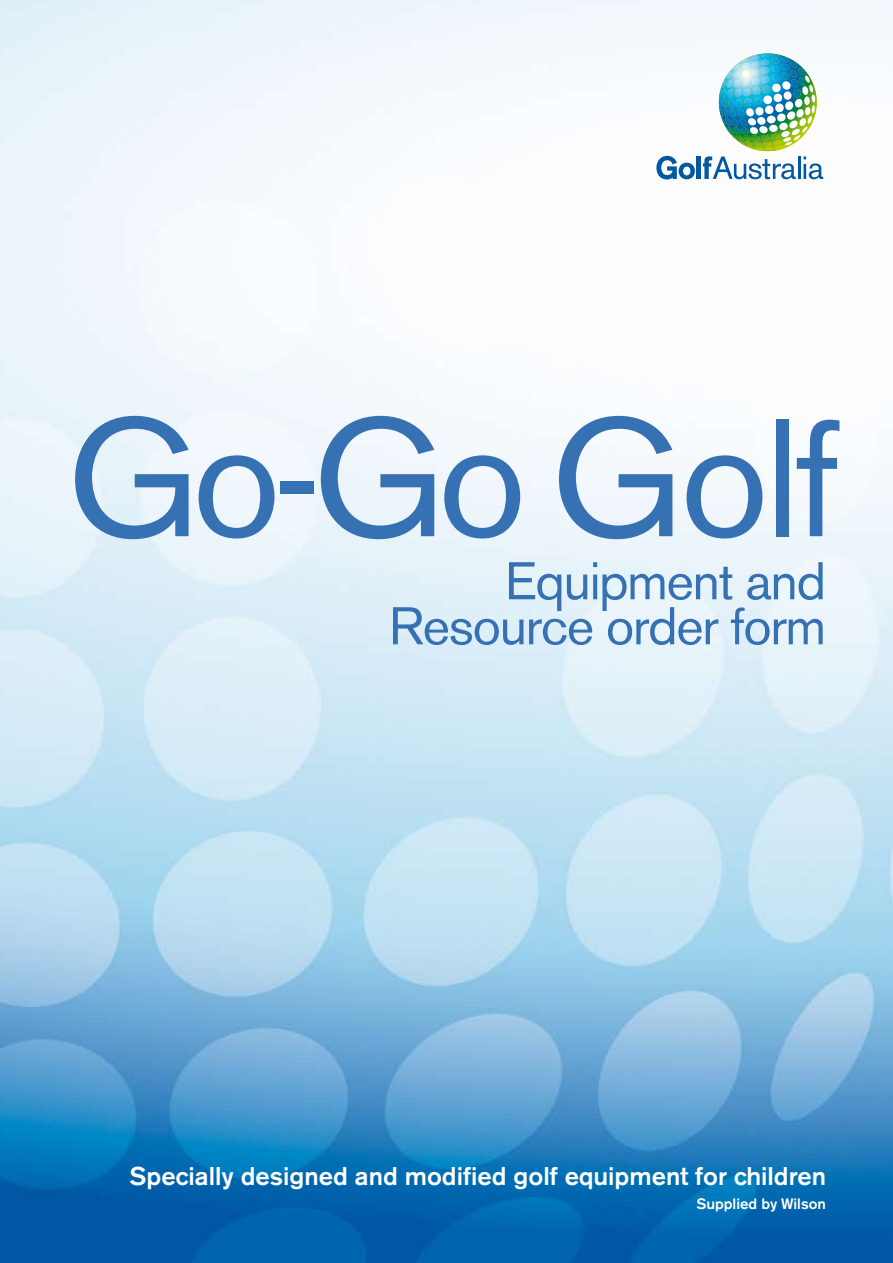
<style>
.page{position:relative;width:893px;height:1263px;background:#fff}
.page>*{position:absolute;margin:0;border:0;box-sizing:border-box;transform-origin:0 0}
.t1{font:166.2px "Akzidenz Grotesk BE";letter-spacing:-.025em;color:#3671b3}
.t2{font:52.5px/45px "Akzidenz Grotesk BE";letter-spacing:-.025em;color:#3671b3;text-align:right}
.t3{font:500 25.5px "Akzidenz Grotesk BE";color:#fff}
.t4{font:500 15px "Akzidenz Grotesk BE";color:#fff}
</style>
<div class="page">
<img style="left:0;top:0;width:893px;height:1263px">
<svg style="left:656px;top:156px;width:39px;height:23px"></svg>
<hr style="left:697px;top:156px;width:4px;height:23px;background:#0057a2">
<img style="left:703px;top:53px;width:120px;height:126px">
<h1 class="t1" style="left:67px;top:379px;width:774px">Go-Go Golf</h1>
<h2 class="t2" style="left:389px;top:559px;width:439px">Equipment and<br>Resource order form</h2>
<p class="t3" style="left:130px;top:1160px;width:698px">Specially designed and modified golf equipment for children</p>
<p class="t4" style="left:696px;top:1194px;width:131px">Supplied by Wilson</p>
</div>
